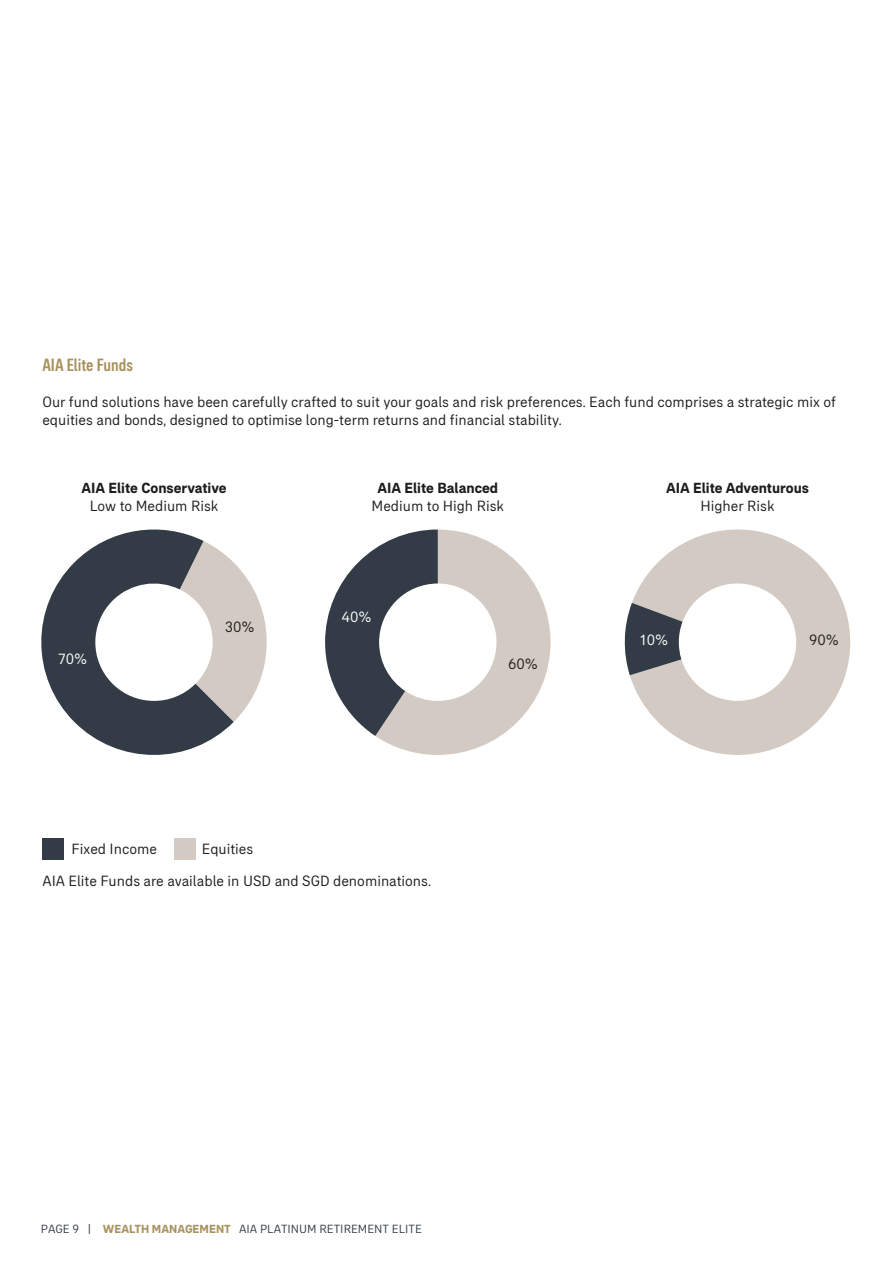
<style>
.page{position:relative;width:893px;height:1263px;background:#fff}
.page>*{position:absolute;margin:0;border:0;box-sizing:border-box;transform-origin:0 0}
.t1{font:500 condensed 18px "AIA Everest";color:#a7925d}
.t2{font:15px/32.2px "AIA Everest";color:#1d1d1b}
.t3{font:700 15px "AIA Everest";color:#1d1d1b}
.t4{font:15px "AIA Everest";color:#fff}
.t5{font:12px "AIA Everest";color:#333c46}
.s1{font-weight:700;color:#a7925d}
</style>
<div class="page">
<svg style="left:234px;top:563px;width:33px;height:159px"></svg>
<svg style="left:41px;top:529px;width:193px;height:226px"></svg>
<svg style="left:325px;top:529px;width:225px;height:226px"></svg>
<svg style="left:630px;top:529px;width:221px;height:226px;fill:#d3cac4"></svg>
<svg style="left:624px;top:603px;width:58px;height:72px;background:#62666c"></svg>
<div style="left:42px;top:838px;width:22px;height:21px;background:#333c46"></div>
<div style="left:174px;top:838px;width:21px;height:21px;background:#d3cac4"></div>
<p class="t1" style="left:42px;top:355px;width:92px">AIA Elite Funds</p>
<p class="t2" style="left:42px;top:393px;width:795px;line-height:18px">Our fund solutions have been carefully crafted to suit your goals and risk preferences. Each fund comprises a strategic mix of equities and bonds, designed to optimise long-term returns and financial stability.</p>
<p class="t3" style="left:81px;top:479px;width:147px">AIA Elite Conservative</p>
<p class="t2" style="left:90px;top:490px;width:130px">Low to Medium Risk</p>
<p class="t4" style="left:58px;top:650px;width:31px">70%</p>
<p class="t2" style="left:225px;top:610px;width:31px">30%</p>
<p class="t3" style="left:377px;top:479px;width:122px">AIA Elite Balanced</p>
<p class="t2" style="left:372px;top:490px;width:134px">Medium to High Risk</p>
<p class="t4" style="left:341px;top:609px;width:31px">40%</p>
<p class="t2" style="left:508px;top:648px;width:31px">60%</p>
<p class="t2" style="left:72px;top:832px;width:87px">Fixed Income</p>
<p class="t2" style="left:42px;top:832px;width:390px;text-indent:160px">Equities<br>AIA Elite Funds are available in USD and SGD denominations.</p>
<p class="t3" style="left:666px;top:479px;width:144px">AIA Elite Adventurous</p>
<p class="t2" style="left:700px;top:490px;width:76px">Higher Risk</p>
<p class="t4" style="left:639px;top:631px;width:30px">10%</p>
<p class="t2" style="left:809px;top:623px;width:31px">90%</p>
<p class="t5" style="left:41px;top:1222px;width:382px">PAGE 9 | <span class="s1">WEALTH MANAGEMENT</span> AIA PLATINUM RETIREMENT ELITE</p>
</div>
